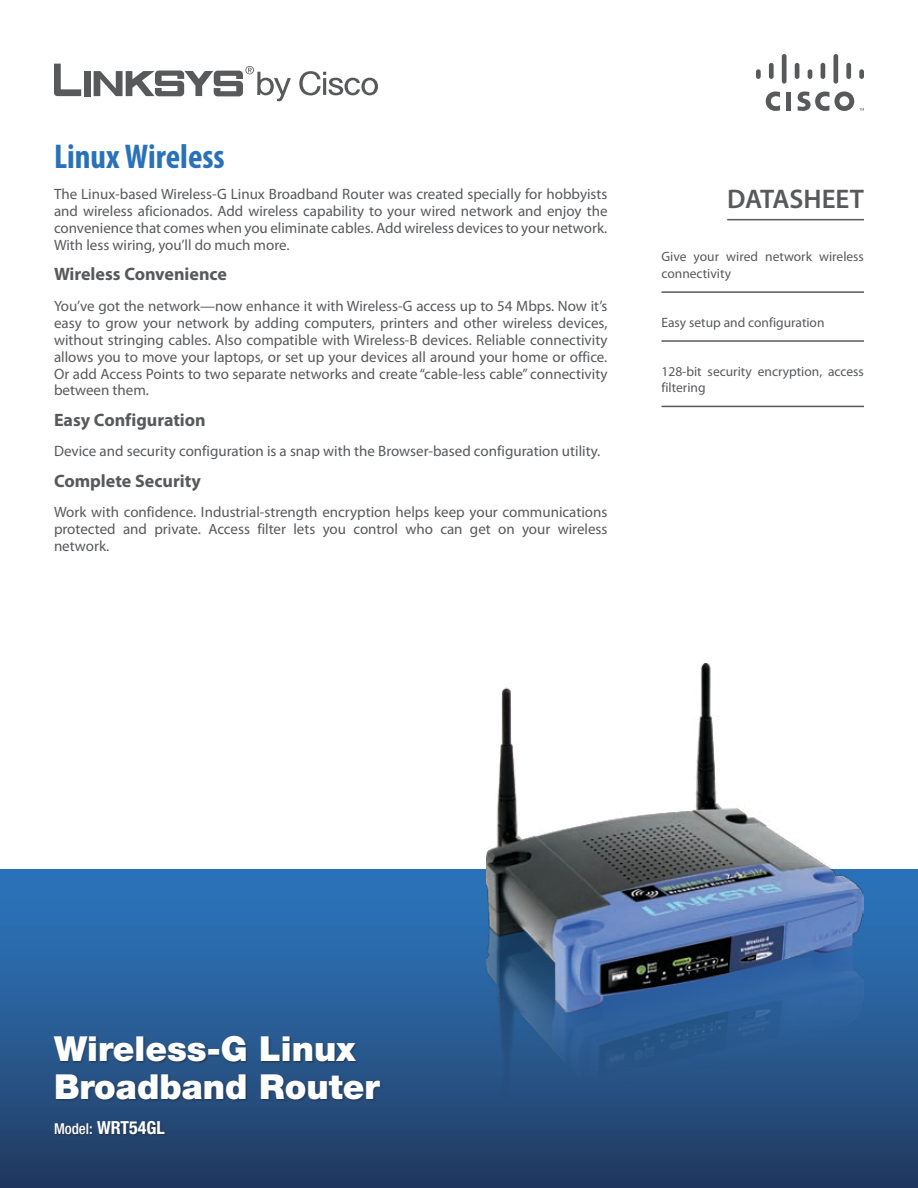
<style>
.page{position:relative;width:918px;height:1188px;background:#fff}
.page>*{position:absolute;margin:0;border:0;box-sizing:border-box;transform-origin:0 0}
.t1{font:900 34.5px/37.5px "Helvetica Neue";color:#fff}
.t2{font:700 condensed 34.5px "Myriad Pro";color:#2972b9}
.t3{font:600 27px "Myriad Pro";color:#58595b}
.t4{font:700 18px "Myriad Pro";color:#58595b}
.t5{font:700 condensed 18px "Helvetica Neue";color:#fff}
.t6{font:15px/17px "Myriad Pro";color:#58595b;text-align:justify}
.t7{font:13.5px/16.5px "Myriad Pro";color:#58595b}
.s1{font-weight:500;font-size:15px}
</style>
<div class="page">
<div style="left:0;top:869px;width:918px;height:319px;background:linear-gradient(to bottom,#2c79c2,#223c62)"></div>
<svg style="left:299px;top:71px;width:79px;height:24px"></svg>
<div style="left:84px;top:71px;width:7px;height:25px;background:#58595b"></div>
<svg style="left:54px;top:64px;width:27px;height:32px"></svg>
<svg style="left:94px;top:66px;width:197px;height:35px"></svg>
<hr style="left:787px;top:92px;width:4px;height:19px;background:#58595b">
<svg style="left:766px;top:91px;width:14px;height:20px"></svg>
<div style="left:756px;top:69px;width:5px;height:10px;background:#58595b;border-radius:2px"></div>
<div style="left:769px;top:63px;width:5px;height:16px;background:#58595b;border-radius:2px"></div>
<div style="left:782px;top:54px;width:5px;height:30px;background:#58595b;border-radius:2px"></div>
<hr style="left:795px;top:63px;width:4px;height:16px;background:#58595b;border-radius:2px">
<svg style="left:808px;top:69px;width:4px;height:10px"></svg>
<hr style="left:821px;top:63px;width:4px;height:16px;background:#58595b;border-radius:2px">
<div style="left:833px;top:54px;width:5px;height:30px;background:#58595b;border-radius:2px"></div>
<div style="left:846px;top:63px;width:5px;height:16px;background:#58595b;border-radius:2px"></div>
<div style="left:859px;top:69px;width:5px;height:10px;background:#58595b;border-radius:2px"></div>
<svg style="left:798px;top:91px;width:66px;height:20px"></svg>
<div style="left:53px;top:1036px;width:330px;height:101px;background:#231f20;opacity:.5"></div>
<hr style="left:727px;top:219px;width:137px;height:1px;background:#58595b">
<hr style="left:662px;top:291px;width:202px;height:2px;background:#58595b">
<hr style="left:662px;top:340px;width:202px;height:2px;background:#58595b">
<hr style="left:662px;top:406px;width:202px;height:1px;background:#58595b">
<img style="left:486px;top:663px;width:378px;height:441px">
<h1 class="t2" style="left:54px;top:135px;width:172px">Linux Wireless</h1>
<p class="t6" style="left:54px;top:185px;width:555px">The Linux-based Wireless-G Linux Broadband Router was created specially for hobbyists and wireless aficionados. Add wireless capability to your wired network and enjoy the convenience that comes when you eliminate cables. Add wireless devices to your network.<br>With less wiring, you’ll do much more.</p>
<p class="t4" style="left:54px;top:262px;width:175px">Wireless Convenience</p>
<p class="t6" style="left:54px;top:297px;width:555px">You’ve got the network—now enhance it with Wireless-G access up to 54 Mbps. Now it’s easy to grow your network by adding computers, printers and other wireless devices, without stringing cables. Also compatible with Wireless-B devices. Reliable connectivity allows you to move your laptops, or set up your devices all around your home or office.<br>Or add Access Points to two separate networks and create “cable-less cable” connectivity between them.</p>
<p class="t4" style="left:54px;top:408px;width:153px">Easy Configuration</p>
<p class="t6" style="left:54px;top:442px;width:548px">Device and security configuration is a snap with the Browser-based configuration utility.</p>
<p class="t4" style="left:54px;top:469px;width:148px">Complete Security</p>
<p class="t6" style="left:54px;top:503px;width:555px">Work with confidence. Industrial-strength encryption helps keep your communications protected and private. Access filter lets you control who can get on your wireless network.</p>
<h2 class="t3" style="left:727px;top:182px;width:138px">DATASHEET</h2>
<p class="t7" style="left:662px;top:248px;width:204px">Give your wired network wireless connectivity</p>
<p class="t7" style="left:662px;top:314px;width:165px">Easy setup and configuration</p>
<p class="t7" style="left:662px;top:363px;width:204px">128-bit security encryption, access filtering</p>
<h1 class="t1" style="left:54px;top:1030px;width:327px">Wireless-G Linux<br>Broadband Router</h1>
<p class="t5" style="left:54px;top:1117px;width:112px"><span class="s1">Model:</span> WRT54GL</p>
</div>
